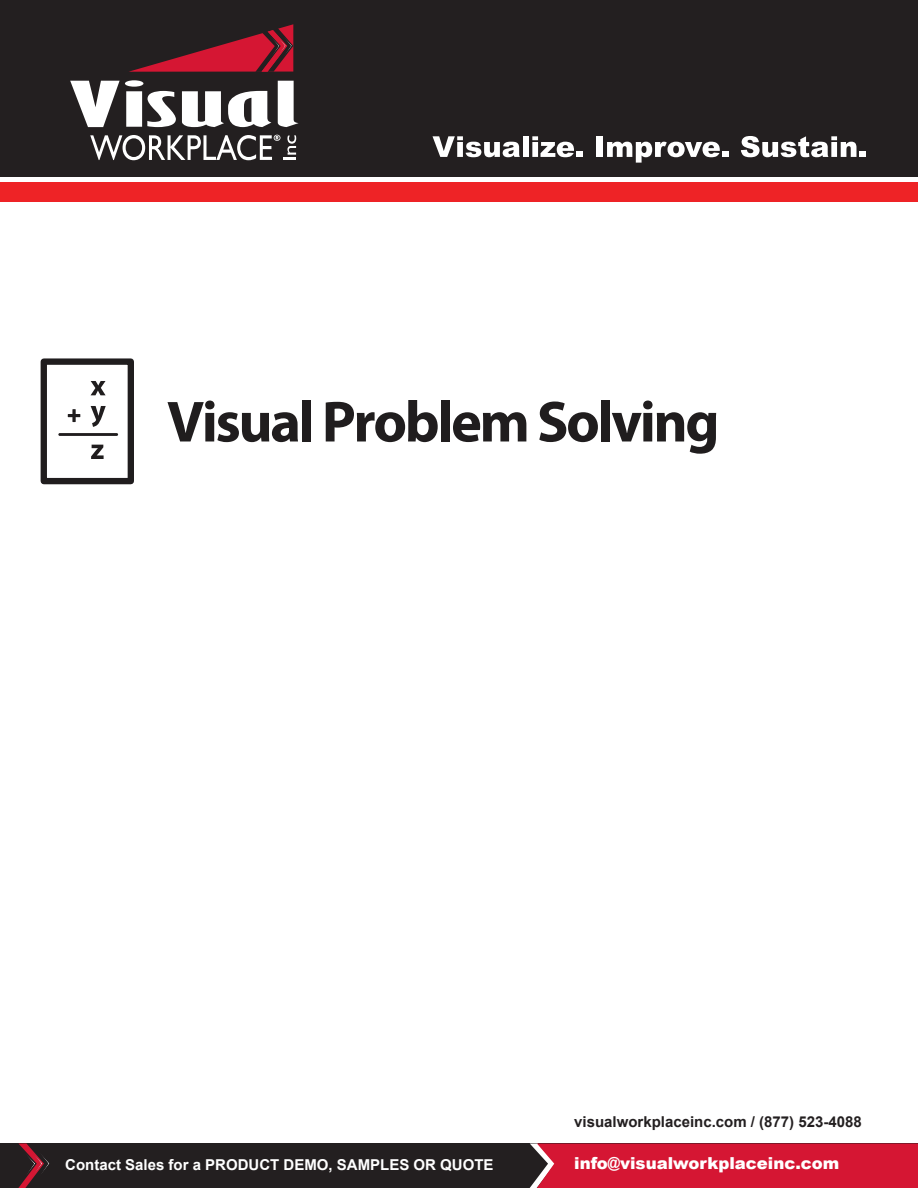
<style>
.page{position:relative;width:918px;height:1188px;background:#fff}
.page>*{position:absolute;margin:0;border:0;box-sizing:border-box;transform-origin:0 0}
.t1{font:700 58.5px "Myriad Pro";letter-spacing:-.04em;color:#201d1e}
.t2{font:900 16.5px "Arial";color:#fff}
.t3{font:700 15px "Arial";color:#fff}
.t4{font:700 15px "Arial";color:#231f20}
</style>
<div class="page">
<svg style="left:91px;top:381px;width:15px;height:14px"></svg>
<svg style="left:91px;top:406px;width:15px;height:21px"></svg>
<svg style="left:91px;top:445px;width:13px;height:14px"></svg>
<hr style="left:58px;top:433px;width:60px;height:3px;background:#201d1e">
<div style="left:41px;top:358px;width:93px;height:126px;border:6px solid #201d1e"></div>
<svg style="left:68px;top:409px;width:12px;height:13px"></svg>
<div style="left:0;top:1143px;width:918px;height:45px;background:#231f20"></div>
<svg style="left:18px;top:1143px;width:32px;height:45px"></svg>
<div style="left:530px;top:1143px;width:388px;height:45px;background:#d51633"></div>
<div style="left:0;top:0;width:918px;height:176px;background:#231f20"></div>
<div style="left:0;top:182px;width:918px;height:19px;background:#ee2326"></div>
<svg style="left:129px;top:24px;width:164px;height:48px"></svg>
<svg style="left:70px;top:80px;width:106px;height:47px"></svg>
<svg style="left:182px;top:91px;width:89px;height:36px"></svg>
<svg style="left:278px;top:81px;width:21px;height:46px"></svg>
<svg style="left:90px;top:135px;width:206px;height:25px"></svg>
<svg style="left:741px;top:136px;width:125px;height:21px"></svg>
<div style="left:722px;top:151px;width:7px;height:6px;background:#fff"></div>
<svg style="left:607px;top:142px;width:113px;height:21px"></svg>
<div style="left:596px;top:136px;width:7px;height:21px;background:#fff"></div>
<svg style="left:532px;top:136px;width:51px;height:21px"></svg>
<div style="left:523px;top:136px;width:5px;height:21px;background:#fff"></div>
<svg style="left:433px;top:136px;width:87px;height:21px"></svg>
<h1 class="t1" style="left:167px;top:400px;width:554px">Visual Problem Solving</h1>
<p class="t4" style="left:574px;top:1116px;width:289px">visualworkplaceinc.com / (877) 523-4088</p>
<p class="t3" style="left:65px;top:1159px;width:430px">Contact Sales for a PRODUCT DEMO, SAMPLES OR QUOTE</p>
<p class="t2" style="left:574px;top:1156px;width:267px">info@visualworkplaceinc.com</p>
</div>
